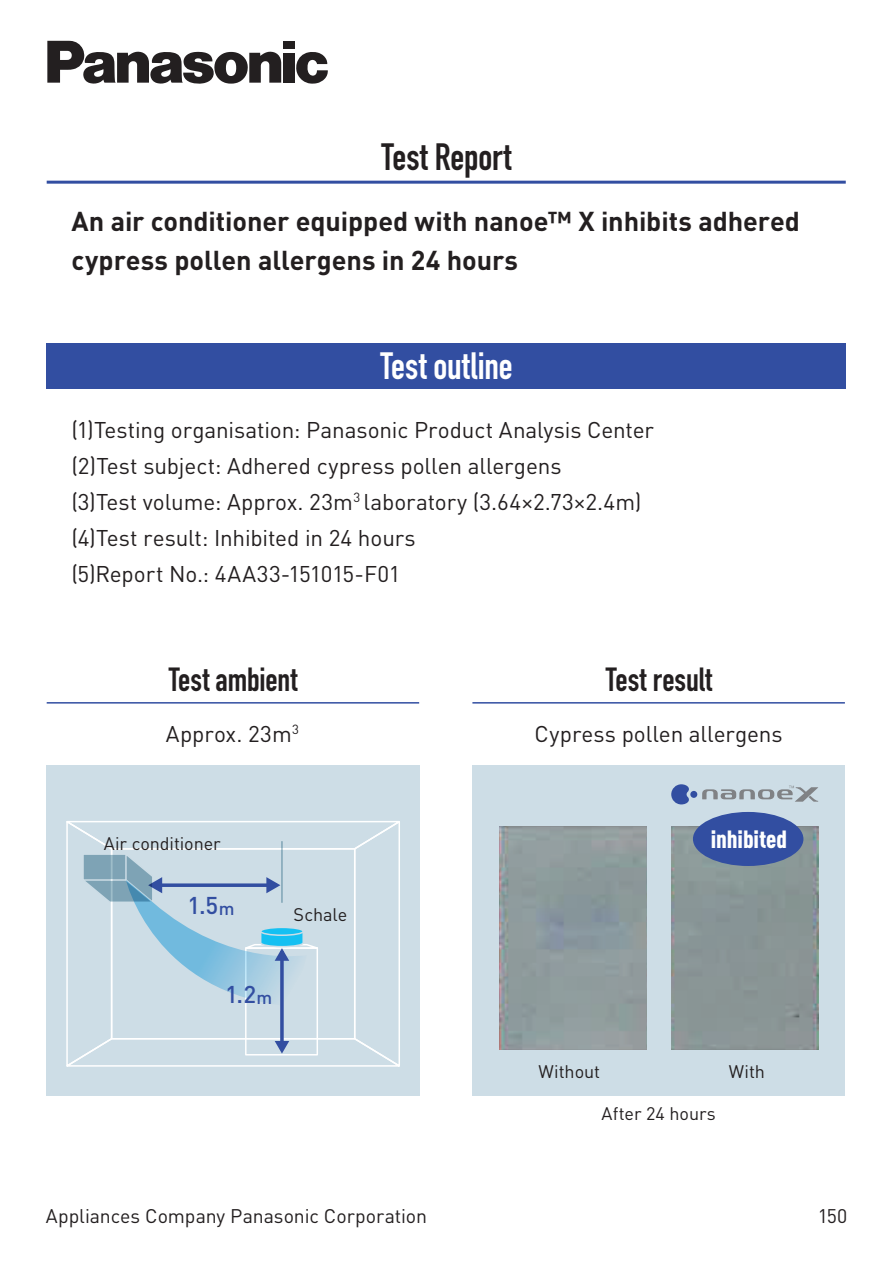
<style>
.page{position:relative;width:893px;height:1263px;background:#fff}
.page>*{position:absolute;margin:0;border:0;box-sizing:border-box;transform-origin:0 0}
.t1{font:700 37.5px "DIN Condensed";color:#fff}
.t2{font:700 37.5px "DIN Condensed";letter-spacing:-.005em;color:#231f20}
.t3{font:700 33px "DIN Condensed";letter-spacing:-.005em;color:#231f20}
.t4{font:700 27px/38.5px "DINOT";letter-spacing:-.005em;color:#231f20}
.t5{font:900 condensed 24.6px "DINOT";letter-spacing:-.005em;color:#fff}
.t6{font:500 24px "DINOT";color:#324ea1}
.t7{font:22.5px/36px "DINOT";letter-spacing:-.005em;color:#231f20}
.t8{font:19.5px "DINOT";letter-spacing:-.005em;color:#231f20}
.t9{font:18px "DINOT";letter-spacing:-.005em;color:#231f20}
.s1{font-size:18px}
</style>
<div class="page">
<div style="left:47px;top:344px;width:799px;height:45px;background:#324ea1"></div>
<div style="left:46px;top:765px;width:373px;height:330px;background:#cddde6"></div>
<div style="left:472px;top:765px;width:373px;height:330px;background:#cddde6"></div>
<img style="left:500px;top:826px;width:318px;height:223px">
<hr style="left:47px;top:181px;width:799px;height:3px;background:#324ea1">
<hr style="left:47px;top:702px;width:372px;height:2px;background:#324ea1">
<hr style="left:472px;top:702px;width:373px;height:2px;background:#324ea1">
<svg style="left:47px;top:41px;width:234px;height:43px"></svg>
<div style="left:283px;top:53px;width:12px;height:30px;background:#231f20"></div>
<div style="left:283px;top:41px;width:12px;height:8px;background:#231f20"></div>
<svg style="left:296px;top:52px;width:32px;height:32px"></svg>
<svg style="left:66px;top:821px;width:334px;height:246px"></svg>
<div style="left:690px;top:791px;width:7px;height:7px;background:#324ea1;border-radius:50%"></div>
<svg style="left:671px;top:784px;width:18px;height:20px"></svg>
<svg style="left:702px;top:786px;width:116px;height:16px"></svg>
<div style="left:693px;top:812px;width:110px;height:54px;background:#324ea1;border-radius:50%"></div>
<div style="left:647px;top:802px;width:23px;height:284px;background:#cddde6"></div>
<h1 class="t2" style="left:382px;top:131px;width:131px">Test Report</h1>
<p class="t4" style="left:71px;top:202px;width:730px">An air conditioner equipped with nanoe™ X inhibits adhered cypress pollen allergens in 24 hours</p>
<h1 class="t1" style="left:380px;top:340px;width:134px">Test outline</h1>
<p class="t7" style="left:71px;top:411px;width:584px">(1)Testing organisation: Panasonic Product Analysis Center (2)Test subject: Adhered cypress pollen allergens<br>(3)Test volume: Approx. 23m<sup>3</sup> laboratory (3.64×2.73×2.4m) (4)Test result: Inhibited in 24 hours<br>(5)Report No.: 4AA33-151015-F01</p>
<h2 class="t3" style="left:169px;top:657px;width:130px">Test ambient</h2>
<h2 class="t3" style="left:606px;top:657px;width:108px">Test result</h2>
<p class="t7" style="left:166px;top:715px;width:135px">Approx. 23m<sup>3</sup></p>
<p class="t9" style="left:104px;top:832px;width:118px">Air conditioner</p>
<p class="t6" style="left:187px;top:890px;width:49px">1.5<span class="s1">m</span></p>
<p class="t9" style="left:294px;top:903px;width:55px">Schale</p>
<p class="t6" style="left:225px;top:979px;width:49px">1.2<span class="s1">m</span></p>
<p class="t7" style="left:535px;top:715px;width:250px">Cypress pollen allergens</p>
<p class="t9" style="left:539px;top:1060px;width:63px">Without</p>
<p class="t5" style="left:711px;top:824px;width:78px">inhibited</p>
<p class="t9" style="left:729px;top:1060px;width:38px">With</p>
<p class="t9" style="left:601px;top:1102px;width:116px">After 24 hours</p>
<p class="t8" style="left:46px;top:1204px;width:383px">Appliances Company Panasonic Corporation</p>
<p class="t8" style="left:818px;top:1204px;width:31px">150</p>
</div>
